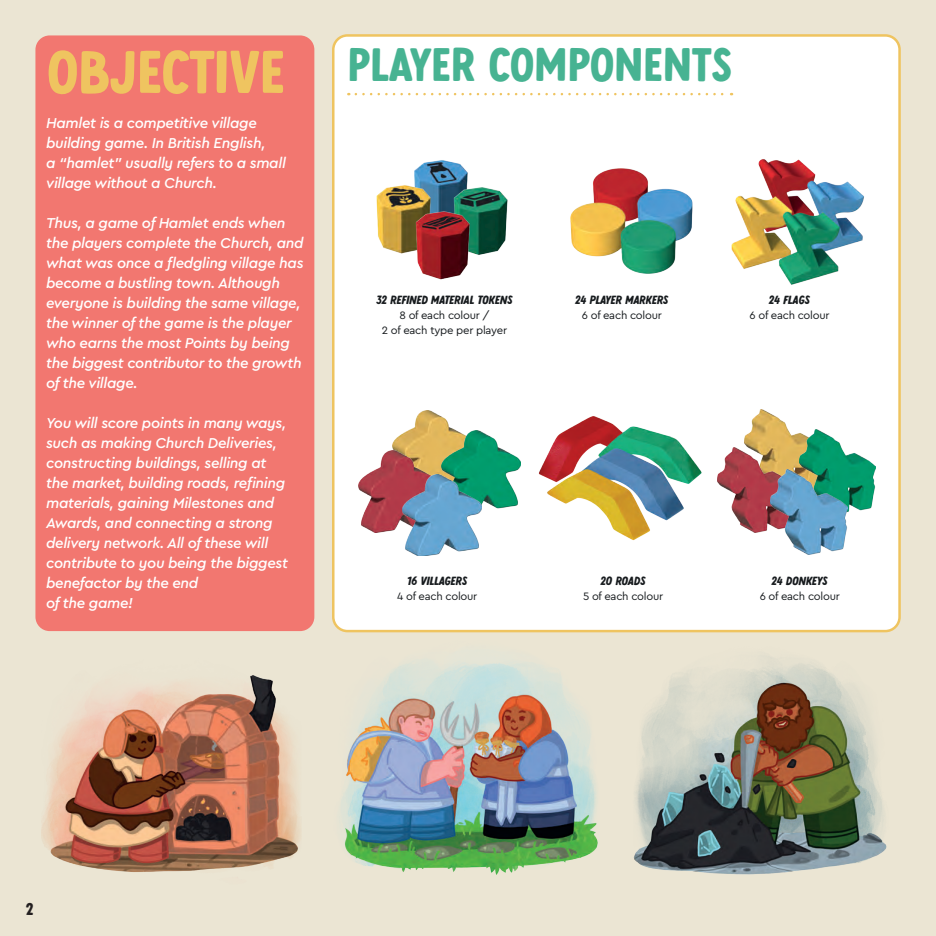
<style>
.page{position:relative;width:936px;height:936px;background:#fff}
.page>*{position:absolute;margin:0;border:0;box-sizing:border-box;transform-origin:0 0}
.t1{font:62.5px "Motel California";letter-spacing:-.02em;color:#efc460}
.t2{font:48.75px "Motel California";letter-spacing:-.02em;color:#47b392}
.t3{font:17.5px "Motel California";color:#231f20}
.t4{font:italic 500 15px/20px "Cera Pro";letter-spacing:-.02em;color:#fff}
.t5{font:italic 12.5px "Motel California";letter-spacing:-.02em;color:#171b1e}
.t6{font:11.25px/15px "Cera Pro";letter-spacing:-.02em;color:#171b1e;text-align:center}
</style>
<div class="page">
<div style="left:0;top:0;width:935px;height:935px;background:#ebe5d3"></div>
<div style="left:35px;top:35px;width:279px;height:596px;background:#f27770;border-radius:14px"></div>
<div style="left:333px;top:35px;width:566px;height:596px;background:#fff;border-radius:14px"></div>
<div style="left:332px;top:34px;width:568px;height:598px;border:2px solid #efc460;border-radius:14px"></div>
<svg style="left:356px;top:93px;width:376px;height:2px"></svg>
<img style="left:731px;top:159px;width:133px;height:126px">
<img style="left:570px;top:168px;width:123px;height:106px">
<img style="left:539px;top:416px;width:163px;height:125px">
<img style="left:341px;top:661px;width:257px;height:214px">
<img style="left:41px;top:675px;width:260px;height:197px">
<img style="left:633px;top:656px;width:254px;height:219px">
<img style="left:414px;top:160px;width:54px;height:51px">
<img style="left:376px;top:183px;width:58px;height:71px">
<img style="left:448px;top:188px;width:60px;height:67px">
<img style="left:410px;top:211px;width:61px;height:68px">
<img style="left:744px;top:409px;width:55px;height:60px">
<img style="left:717px;top:447px;width:76px;height:85px">
<img style="left:799px;top:429px;width:76px;height:83px">
<img style="left:770px;top:469px;width:77px;height:85px">
<img style="left:392px;top:410px;width:65px;height:64px">
<img style="left:358px;top:450px;width:79px;height:82px">
<img style="left:441px;top:431px;width:79px;height:80px">
<img style="left:402px;top:474px;width:79px;height:81px">
<h1 class="t1" style="left:46px;top:35px;width:241px">OBJECTIVE</h1>
<p class="t4" style="left:46px;top:112px;width:241px">Hamlet is a competitive village building game. In British English,<br>a “hamlet” usually refers to a small village without a Church.</p>
<p class="t4" style="left:46px;top:212px;width:259px">Thus, a game of Hamlet ends when the players complete the Church, and what was once a fledgling village has become a bustling town. Although everyone is building the same village, the winner of the game is the player who earns the most Points by being the biggest contributor to the growth of the village.</p>
<p class="t4" style="left:46px;top:412px;width:243px">You will score points in many ways, such as making Church Deliveries, constructing buildings, selling at the market, building roads, refining materials, gaining Milestones and<br>Awards, and connecting a strong delivery network. All of these will contribute to you being the biggest benefactor by the end<br>of the game!</p>
<h2 class="t2" style="left:347px;top:36px;width:387px">PLAYER COMPONENTS</h2>
<p class="t5" style="left:376px;top:292px;width:138px">32 REFINED MATERIAL TOKENS</p>
<p class="t6" style="left:382px;top:307px;width:127px">8 of each colour /<br>2 of each type per player</p>
<p class="t5" style="left:575px;top:292px;width:95px">24 PLAYER MARKERS</p>
<p class="t6" style="left:581px;top:307px;width:82px">6 of each colour</p>
<p class="t5" style="left:768px;top:292px;width:43px">24 FLAGS</p>
<p class="t6" style="left:749px;top:307px;width:82px">6 of each colour</p>
<p class="t5" style="left:407px;top:573px;width:62px">16 VILLAGERS</p>
<p class="t6" style="left:397px;top:588px;width:82px">4 of each colour</p>
<p class="t5" style="left:600px;top:573px;width:47px">20 ROADS</p>
<p class="t6" style="left:583px;top:588px;width:82px">5 of each colour</p>
<p class="t5" style="left:771px;top:573px;width:58px">24 DONKEYS</p>
<p class="t6" style="left:759px;top:588px;width:82px">6 of each colour</p>
<p class="t3" style="left:26px;top:898px;width:9px">2</p>
</div>
